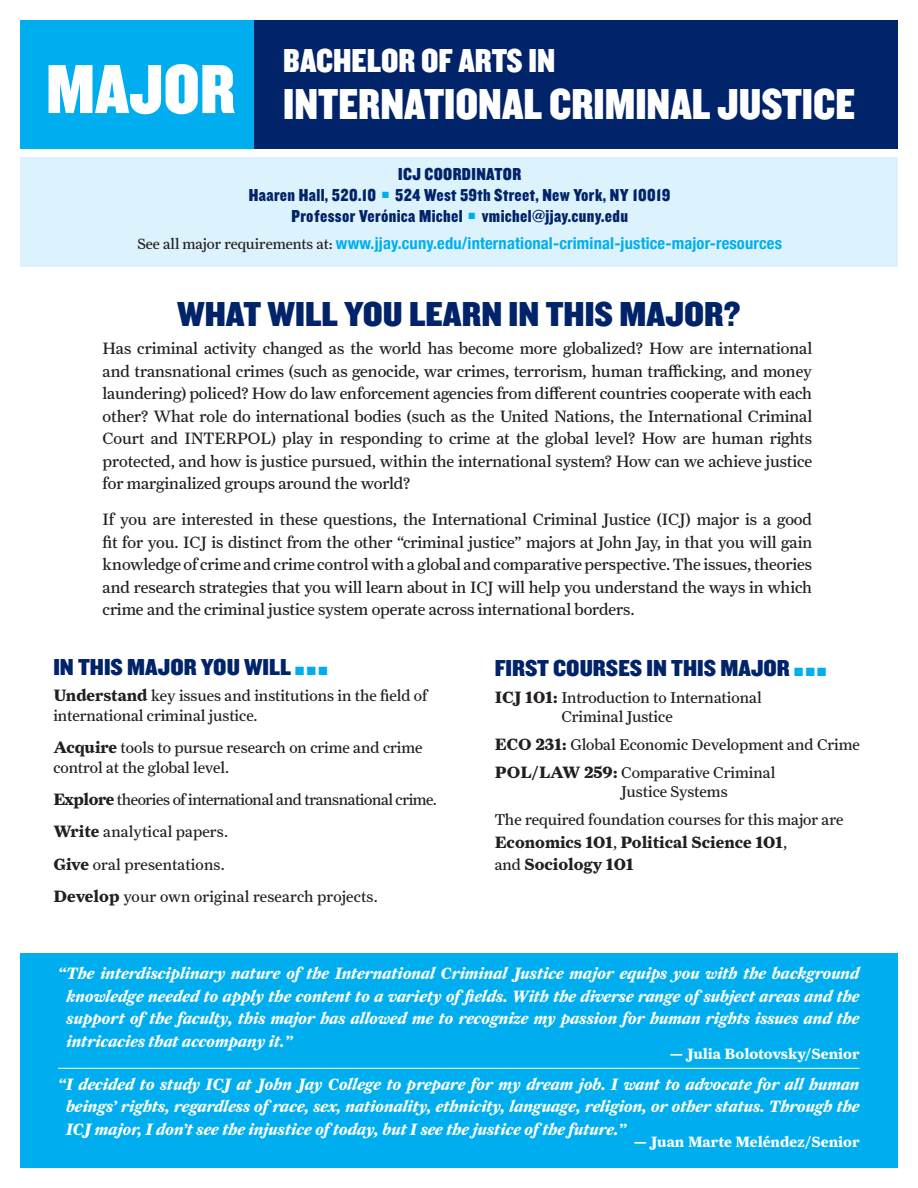
<style>
.page{position:relative;width:918px;height:1188px;background:#fff}
.page>*{position:absolute;margin:0;border:0;box-sizing:border-box;transform-origin:0 0}
.t1{font:72px "Knockout 70 Full Welterwt";color:#fff}
.Major_Titles{font:45px "Knockout 70 Full Welterwt";color:#fff}
.t2{font:36px "Knockout 70 Full Welterwt";color:#002369;scale:1.1 1}
.Major_Titles-2{font:34.5px "Knockout 70 Full Welterwt";color:#fff}
.t3{font:24px "Knockout 70 Full Welterwt";color:#002369;scale:1.1 1}
.t4{font:18px "Knockout 70 Full Welterwt";letter-spacing:.02em;color:#002369}
.t5{font:16.5px/22.5px "Farnham Text Regular LF";letter-spacing:-.005em;color:#231f20;text-align:justify}
.t6{font:16.5px/22.5px "Farnham Text Bold Ital LF";color:#fff;text-align:justify}
.t7{font:700 condensed 16.5px "Helvetica Neue";letter-spacing:.01em;color:#00aeef}
._10_5_pt_Farnham{font:16.5px/22.5px "Farnham Text Bold LF";color:#231f20}
._10_5_pt_Farnham-2{font:15.75px/19.5px "Farnham Text Regular LF";color:#231f20}
._10_5_pt_Farnham-3{font:15.75px "Farnham Text Regular LF";letter-spacing:-.025em;color:#231f20}
.t8{font:15px "Farnham Text Bold LF";color:#fff}
.s1{font-family:"Farnham Text Regular LF";font-weight:400;font-stretch:normal;font-size:15px;color:#231f20}
.s2{color:#00aeef}
.s3{font-family:"Farnham Text Bold LF";font-size:16.5px}
.s4{font-family:"Farnham Text Regular LF";font-size:15.75px}
</style>
<div class="page">
<div style="left:20px;top:157px;width:878px;height:110px;background:#dcf2fc"></div>
<div style="left:253px;top:20px;width:645px;height:128px;background:#002369"></div>
<div style="left:20px;top:953px;width:878px;height:215px;background:#00aeef"></div>
<hr style="left:58px;top:1068px;width:802px;height:1px;background:#fff">
<div style="left:20px;top:20px;width:233px;height:128px;background:#00aeef"></div>
<p class="t1" style="left:46px;top:43px;width:191px">MAJOR</p>
<p class="Major_Titles-2" style="left:283px;top:39px;width:273px">BACHELOR OF ARTS IN</p>
<p class="Major_Titles" style="left:283px;top:75px;width:573px">INTERNATIONAL CRIMINAL JUSTICE</p>
<p class="t4" style="left:398px;top:163px;width:124px">ICJ COORDINATOR</p>
<p class="t4" style="left:249px;top:184px;width:423px">Haaren Hall, 520.10 <sup>■</sup> 524 West 59th Street, New York, NY 10019</p>
<p class="t4" style="left:291px;top:205px;width:338px">Professor Verónica Michel <sup>■</sup> vmichel@jjay.cuny.edu</p>
<p class="t7" style="left:137px;top:230px;width:646px"><span class="s1">See all major requirements at:</span> www.jjay.cuny.edu/international-criminal-justice-major-resources</p>
<p class="t2" style="left:177px;top:291px;width:514px">WHAT WILL YOU LEARN IN THIS MAJOR?</p>
<p class="t5" style="left:103px;top:337px;width:711px">Has criminal activity changed as the world has become more globalized? How are international and transnational crimes (such as genocide, war crimes, terrorism, human trafficking, and money laundering) policed? How do law enforcement agencies from different countries cooperate with each other? What role do international bodies (such as the United Nations, the International Criminal Court and INTERPOL) play in responding to crime at the global level? How are human rights protected, and how is justice pursued, within the international system? How can we achieve justice for marginalized groups around the world?</p>
<p class="t5" style="left:103px;top:508px;width:711px">If you are interested in these questions, the International Criminal Justice (ICJ) major is a good fit for you. ICJ is distinct from the other “criminal justice” majors at John Jay, in that you will gain knowledge of crime and crime control with a global and comparative perspective. The issues, theories and research strategies that you will learn about in ICJ will help you understand the ways in which crime and the criminal justice system operate across international borders.</p>
<p class="t3" style="left:53px;top:651px;width:251px">IN THIS MAJOR YOU WILL <span class="s2">■</span> <span class="s2">■</span> <span class="s2">■</span></p>
<p class="_10_5_pt_Farnham-2" style="left:53px;top:686px;width:376px"><span class="s3">Understand</span> key issues and institutions in the field of international criminal justice.</p>
<p class="_10_5_pt_Farnham-2" style="left:53px;top:738px;width:371px"><span class="s3">Acquire</span> tools to pursue research on crime and crime control at the global level.</p>
<p class="_10_5_pt_Farnham-3" style="left:53px;top:790px;width:385px"><span class="s3">Explore</span> theories of international and transnational crime.</p>
<p class="_10_5_pt_Farnham-2" style="left:53px;top:822px;width:176px"><span class="s3">Write</span> analytical papers.</p>
<p class="_10_5_pt_Farnham-2" style="left:53px;top:854px;width:173px"><span class="s3">Give</span> oral presentations.</p>
<p class="_10_5_pt_Farnham-2" style="left:53px;top:887px;width:326px"><span class="s3">Develop</span> your own original research projects.</p>
<p class="t3" style="left:495px;top:653px;width:303px">FIRST COURSES IN THIS MAJOR <span class="s2">■</span> <span class="s2">■</span> <span class="s2">■</span></p>
<p class="_10_5_pt_Farnham-2" style="left:561px;top:687px;width:202px;text-indent:-67px"><span class="s3">ICJ 101:</span> Introduction to International<br>Criminal Justice</p>
<p class="_10_5_pt_Farnham-2" style="left:495px;top:735px;width:367px"><span class="s3">ECO 231:</span> Global Economic Development and Crime</p>
<p class="_10_5_pt_Farnham-2" style="left:621px;top:763px;width:156px;text-indent:-127px"><span class="s3">POL/LAW 259:</span> Comparative Criminal<br>Justice Systems</p>
<p class="_10_5_pt_Farnham-2" style="left:495px;top:810px;width:350px">The required foundation courses for this major are</p>
<p class="_10_5_pt_Farnham" style="left:495px;top:831px;width:294px">Economics 101<span class="s4">,</span> Political Science 101<span class="s4">, and</span> Sociology 101</p>
<p class="t6" style="left:67px;top:962px;width:795px;text-indent:-8px">“The interdisciplinary nature of the International Criminal Justice major equips you with the background knowledge needed to apply the content to a variety of fields. With the diverse range of subject areas and the support of the faculty, this major has allowed me to recognize my passion for human rights issues and the intricacies that accompany it.”</p>
<p class="t8" style="left:669px;top:1045px;width:192px">— Julia Bolotovsky/Senior</p>
<p class="t6" style="left:66px;top:1073px;width:795px;text-indent:-8px">“I decided to study ICJ at John Jay College to prepare for my dream job. I want to advocate for all human beings’ rights, regardless of race, sex, nationality, ethnicity, language, religion, or other status. Through the ICJ major, I don’t see the injustice of today, but I see the justice of the future.”</p>
<p class="t8" style="left:633px;top:1133px;width:228px">— Juan Marte Meléndez/Senior</p>
</div>
